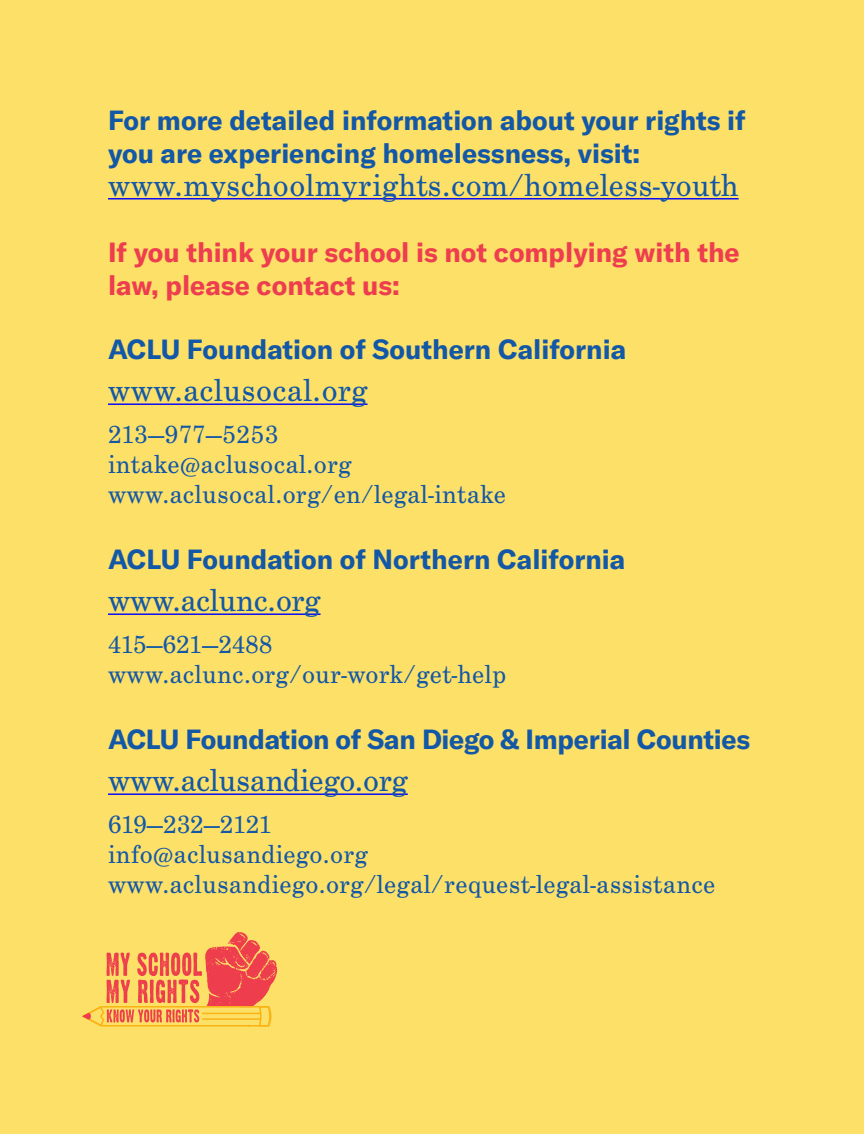
<style>
.page{position:relative;width:864px;height:1134px;background:#fce067}
.page>*{position:absolute;margin:0;border:0;box-sizing:border-box;transform-origin:0 0}
.Bold{font:33px "Century Schoolbook FS";letter-spacing:.01em;color:#1357a7}
.Bold-2{font:27px/30px "Century Schoolbook FS";letter-spacing:.02em;color:#1357a7}
.Bold-3{font:700 27px/33px "GT America";color:#1357a7}
.Bold-4{font:700 27px/33px "GT America";color:#ee3d4f}
</style>
<div class="page">
<hr style="left:108px;top:198px;width:631px;height:1px;background:#00f">
<hr style="left:108px;top:403px;width:260px;height:2px;background:#00f">
<hr style="left:108px;top:613px;width:213px;height:2px;background:#00f">
<hr style="left:108px;top:793px;width:300px;height:2px;background:#00f">
<svg style="left:82px;top:932px;width:195px;height:95px"></svg>
<hr style="left:202px;top:1013px;width:58px;height:1px;background:#fab416">
<hr style="left:202px;top:1018px;width:58px;height:2px;background:#fab416">
<p class="Bold-3" style="left:108px;top:103px;width:639px">For more detailed information about your rights if you are experiencing homelessness, visit:</p>
<p class="Bold" style="left:108px;top:166px;width:632px">www.myschoolmyrights.com/homeless-youth</p>
<p class="Bold-4" style="left:108px;top:235px;width:633px">If you think your school is not complying with the law, please contact us:</p>
<p class="Bold-3" style="left:108px;top:333px;width:520px">ACLU Foundation of Southern California</p>
<p class="Bold" style="left:108px;top:372px;width:261px">www.aclusocal.org</p>
<p class="Bold-2" style="left:108px;top:420px;width:400px">213—977—5253 intake@aclusocal.org www.aclusocal.org/en/legal-intake</p>
<p class="Bold-3" style="left:108px;top:543px;width:519px">ACLU Foundation of Northern California</p>
<p class="Bold" style="left:108px;top:582px;width:214px">www.aclunc.org</p>
<p class="Bold-2" style="left:108px;top:630px;width:400px">415—621—2488 www.aclunc.org/our-work/get-help</p>
<p class="Bold-3" style="left:108px;top:723px;width:644px">ACLU Foundation of San Diego &amp; Imperial Counties</p>
<p class="Bold" style="left:108px;top:762px;width:301px">www.aclusandiego.org</p>
<p class="Bold-2" style="left:108px;top:810px;width:609px">619—232—2121<br>info@aclusandiego.org www.aclusandiego.org/legal/request-legal-assistance</p>
</div>
